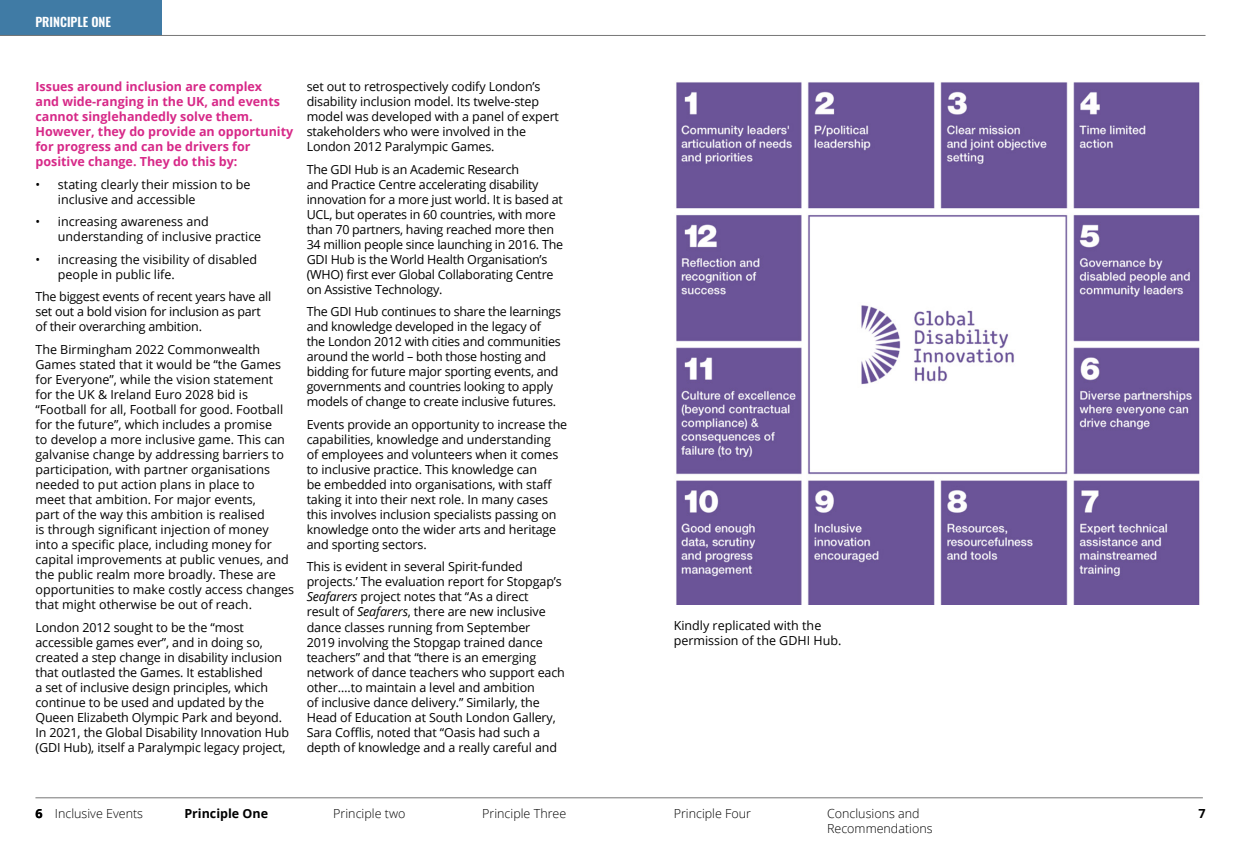
<style>
.page{position:relative;width:1241px;height:851px;background:#fff}
.page>*{position:absolute;margin:0;border:0;box-sizing:border-box;transform-origin:0 0}
.t1{font:12.5px/15px "Open Sans";letter-spacing:-.01em;color:#000}
.t2{font:700 12.5px/15px "Open Sans";color:#d72988}
.t3{font:300 12.5px/15px "Open Sans";color:#000}
.t4{font:700 12.5px "Open Sans";color:#000}
.t5{font:600 12.5px "Oswald";color:#fff}
.s1{font-style:italic}
</style>
<div class="page">
<hr style="left:35px;top:797px;width:1167px;height:1px;background:#767676">
<img style="left:676px;top:82px;width:524px;height:522px">
<div style="left:0;top:0;width:161px;height:36px;background:#407ba5"></div>
<hr style="left:0;top:35px;width:1205px;height:1px;background:#767676">
<p class="t5" style="left:35px;top:10px;width:77px">PRINCIPLE ONE</p>
<p class="t2" style="left:35px;top:79px;width:259px">Issues around inclusion are complex<br>and wide-ranging in the UK, and events cannot singlehandedly solve them.<br>However, they do provide an opportunity for progress and can be drivers for positive change. They do this by:</p>
<p class="t1" style="left:58px;top:176px;width:194px;text-indent:-22px">• stating clearly their mission to be inclusive and accessible</p>
<p class="t1" style="left:58px;top:214px;width:205px;text-indent:-22px">• increasing awareness and understanding of inclusive practice</p>
<p class="t1" style="left:58px;top:251px;width:201px;text-indent:-22px">• increasing the visibility of disabled people in public life.</p>
<p class="t1" style="left:35px;top:289px;width:237px">The biggest events of recent years have all set out a bold vision for inclusion as part of their overarching ambition.</p>
<p class="t1" style="left:35px;top:341px;width:260px">The Birmingham 2022 Commonwealth Games stated that it would be “the Games for Everyone”, while the vision statement<br>for the UK &amp; Ireland Euro 2028 bid is “Football for all, Football for good. Football for the future”, which includes a promise<br>to develop a more inclusive game. This can galvanise change by addressing barriers to participation, with partner organisations needed to put action plans in place to<br>meet that ambition. For major events,<br>part of the way this ambition is realised<br>is through significant injection of money into a specific place, including money for capital improvements at public venues, and the public realm more broadly. These are opportunities to make costly access changes that might otherwise be out of reach.</p>
<p class="t1" style="left:35px;top:619px;width:255px">London 2012 sought to be the “most accessible games ever”, and in doing so, created a step change in disability inclusion that outlasted the Games. It established<br>a set of inclusive design principles, which continue to be used and updated by the Queen Elizabeth Olympic Park and beyond.<br>In 2021, the Global Disability Innovation Hub (GDI Hub), itself a Paralympic legacy project,</p>
<p class="t1" style="left:306px;top:79px;width:254px">set out to retrospectively codify London’s disability inclusion model. Its twelve-step model was developed with a panel of expert stakeholders who were involved in the London 2012 Paralympic Games.</p>
<p class="t1" style="left:306px;top:161px;width:258px">The GDI Hub is an Academic Research<br>and Practice Centre accelerating disability innovation for a more just world. It is based at UCL, but operates in 60 countries, with more than 70 partners, having reached more then 34 million people since launching in 2016. The GDI Hub is the World Health Organisation’s (WHO) first ever Global Collaborating Centre on Assistive Technology.</p>
<p class="t1" style="left:306px;top:304px;width:256px">The GDI Hub continues to share the learnings and knowledge developed in the legacy of the London 2012 with cities and communities around the world – both those hosting and bidding for future major sporting events, and governments and countries looking to apply models of change to create inclusive futures.</p>
<p class="t1" style="left:306px;top:416px;width:262px">Events provide an opportunity to increase the capabilities, knowledge and understanding<br>of employees and volunteers when it comes to inclusive practice. This knowledge can<br>be embedded into organisations, with staff taking it into their next role. In many cases this involves inclusion specialists passing on knowledge onto the wider arts and heritage and sporting sectors.</p>
<p class="t1" style="left:306px;top:559px;width:260px">This is evident in several Spirit-funded projects.’ The evaluation report for Stopgap’s <span class="s1">Seafarers</span> project notes that “As a direct<br>result of <span class="s1">Seafarers</span>, there are new inclusive dance classes running from September<br>2019 involving the Stopgap trained dance teachers” and that “there is an emerging network of dance teachers who support each other….to maintain a level and ambition<br>of inclusive dance delivery.” Similarly, the Head of Education at South London Gallery, Sara Cofflis, noted that “Oasis had such a depth of knowledge and a really careful and</p>
<p class="t1" style="left:673px;top:617px;width:169px">Kindly replicated with the permission of the GDHI Hub.</p>
<p class="t4" style="left:35px;top:804px;width:9px">6</p>
<p class="t3" style="left:55px;top:805px;width:90px">Inclusive Events</p>
<p class="t4" style="left:184px;top:804px;width:85px">Principle One</p>
<p class="t3" style="left:333px;top:805px;width:74px">Principle two</p>
<p class="t3" style="left:482px;top:805px;width:86px">Principle Three</p>
<p class="t3" style="left:673px;top:805px;width:79px">Principle Four</p>
<p class="t3" style="left:826px;top:805px;width:107px">Conclusions and<br>Recommendations</p>
<p class="t4" style="left:1198px;top:804px;width:9px">7</p>
</div>
